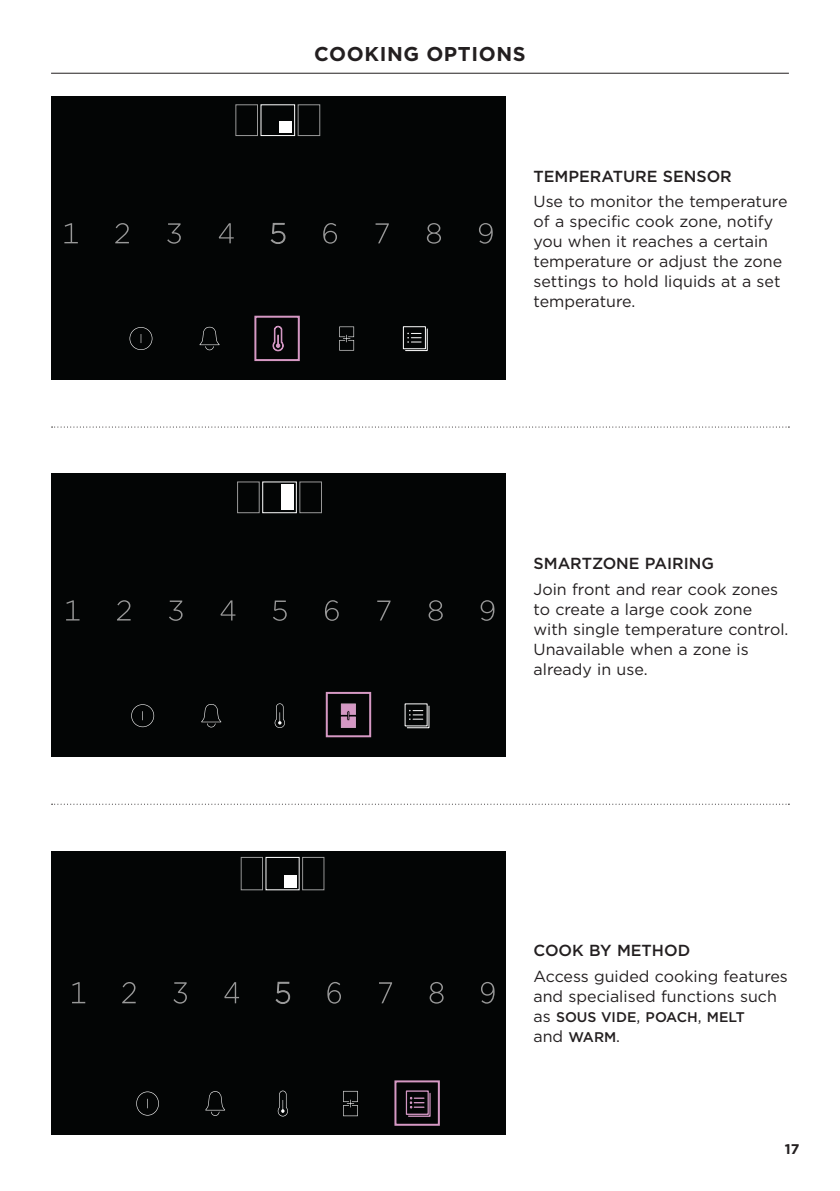
<style>
.page{position:relative;width:840px;height:1191px;background:#fff}
.page>*{position:absolute;margin:0;border:0;box-sizing:border-box;transform-origin:0 0}
.t1{font:700 20px "Gotham";letter-spacing:.03em;color:#231f20}
.t2{font:16px/20px "Gotham";color:#231f20}
.t3{font:500 16px "Gotham";color:#231f20}
.t4{font:500 14px "Gotham";color:#231f20}
.t5{font:700 14px "Gotham";color:#231f20}
.s1{font-weight:400;font-size:16px}
.s2{font-weight:500;font-size:14px}
</style>
<div class="page">
<hr style="left:51px;top:73px;width:737px;height:1px;background:#231f20">
<svg style="left:52px;top:426px;width:737px;height:1px"></svg>
<svg style="left:52px;top:803px;width:737px;height:1px"></svg>
<div style="left:51px;top:96px;width:454px;height:284px;background:#030505"></div>
<svg style="left:129px;top:327px;width:23px;height:23px"></svg>
<svg style="left:199px;top:327px;width:20px;height:23px"></svg>
<svg style="left:272px;top:326px;width:12px;height:25px"></svg>
<svg style="left:339px;top:326px;width:15px;height:24px"></svg>
<div style="left:403px;top:326px;width:22px;height:23px;border:1px solid #fff"></div>
<svg style="left:405px;top:328px;width:22px;height:23px"></svg>
<svg style="left:64px;top:223px;width:14px;height:20px"></svg>
<svg style="left:115px;top:223px;width:14px;height:20px"></svg>
<svg style="left:167px;top:223px;width:14px;height:21px"></svg>
<svg style="left:219px;top:223px;width:14px;height:20px"></svg>
<svg style="left:270px;top:223px;width:15px;height:21px"></svg>
<svg style="left:323px;top:223px;width:14px;height:21px"></svg>
<svg style="left:375px;top:223px;width:13px;height:20px"></svg>
<svg style="left:426px;top:223px;width:15px;height:21px"></svg>
<svg style="left:479px;top:223px;width:13px;height:21px"></svg>
<div style="left:235px;top:104px;width:23px;height:32px;border:1px solid #999"></div>
<div style="left:260px;top:104px;width:35px;height:32px;border:1px solid #fff"></div>
<div style="left:279px;top:122px;width:12px;height:11px;background:#fff"></div>
<div style="left:297px;top:104px;width:23px;height:32px;border:1px solid #999"></div>
<div style="left:254px;top:316px;width:45px;height:45px;border:2px solid #d699c4"></div>
<div style="left:51px;top:473px;width:454px;height:284px;background:#030505"></div>
<svg style="left:131px;top:704px;width:23px;height:23px"></svg>
<svg style="left:201px;top:704px;width:20px;height:23px"></svg>
<svg style="left:274px;top:703px;width:11px;height:25px"></svg>
<svg style="left:341px;top:703px;width:14px;height:24px"></svg>
<svg style="left:406px;top:705px;width:23px;height:23px"></svg>
<svg style="left:66px;top:600px;width:13px;height:20px"></svg>
<svg style="left:117px;top:600px;width:13px;height:20px"></svg>
<svg style="left:169px;top:600px;width:13px;height:21px"></svg>
<svg style="left:220px;top:600px;width:15px;height:20px"></svg>
<svg style="left:273px;top:600px;width:13px;height:21px"></svg>
<svg style="left:325px;top:600px;width:13px;height:21px"></svg>
<svg style="left:377px;top:600px;width:13px;height:20px"></svg>
<svg style="left:428px;top:600px;width:14px;height:21px"></svg>
<svg style="left:480px;top:600px;width:14px;height:21px"></svg>
<div style="left:237px;top:481px;width:22px;height:32px;border:1px solid #999"></div>
<div style="left:262px;top:481px;width:34px;height:32px;border:1px solid #fff"></div>
<div style="left:281px;top:484px;width:12px;height:26px;background:#fff"></div>
<div style="left:299px;top:481px;width:22px;height:32px;border:1px solid #999"></div>
<div style="left:325px;top:692px;width:46px;height:45px;border:2px solid #d699c4"></div>
<div style="left:51px;top:882px;width:454px;height:252px;background:#030505"></div>
<svg style="left:136px;top:1091px;width:23px;height:24px"></svg>
<svg style="left:205px;top:1091px;width:20px;height:24px"></svg>
<svg style="left:277px;top:1090px;width:11px;height:26px"></svg>
<svg style="left:343px;top:1091px;width:14px;height:25px"></svg>
<div style="left:405px;top:1090px;width:23px;height:25px;border:1px solid #d498c4"></div>
<svg style="left:407px;top:1092px;width:24px;height:25px"></svg>
<svg style="left:72px;top:982px;width:13px;height:21px"></svg>
<svg style="left:122px;top:982px;width:14px;height:21px"></svg>
<svg style="left:173px;top:982px;width:14px;height:21px"></svg>
<svg style="left:224px;top:982px;width:15px;height:21px"></svg>
<svg style="left:275px;top:981px;width:15px;height:23px"></svg>
<svg style="left:327px;top:982px;width:14px;height:21px"></svg>
<svg style="left:379px;top:982px;width:13px;height:21px"></svg>
<svg style="left:429px;top:982px;width:14px;height:21px"></svg>
<svg style="left:481px;top:982px;width:13px;height:21px"></svg>
<div style="left:51px;top:852px;width:454px;height:57px;background:#030505"></div>
<div style="left:241px;top:857px;width:22px;height:33px;border:1px solid #999"></div>
<div style="left:284px;top:875px;width:12px;height:12px;background:#fff"></div>
<div style="left:302px;top:857px;width:22px;height:33px;border:1px solid #999"></div>
<div style="left:394px;top:1080px;width:45px;height:45px;border:2px solid #d699c4"></div>
<p class="t1" style="left:314px;top:41px;width:213px">COOKING OPTIONS</p>
<p class="t3" style="left:533px;top:166px;width:200px">TEMPERATURE SENSOR</p>
<p class="t2" style="left:533px;top:191px;width:255px">Use to monitor the temperature of a specific cook zone, notify you when it reaches a certain temperature or adjust the zone settings to hold liquids at a set temperature.</p>
<p class="t3" style="left:533px;top:553px;width:182px">SMARTZONE PAIRING</p>
<p class="t2" style="left:533px;top:578px;width:256px">Join front and rear cook zones to create a large cook zone with single temperature control.<br>Unavailable when a zone is already in use.</p>
<p class="t3" style="left:533px;top:940px;width:158px">COOK BY METHOD</p>
<p class="t2" style="left:533px;top:965px;width:256px">Access guided cooking features and specialised functions such</p>
<p class="t4" style="left:533px;top:1007px;width:213px"><span class="s1">as</span> SOUS VIDE<span class="s1">,</span> POACH<span class="s1">,</span> MELT</p>
<p class="t2" style="left:533px;top:1025px;width:88px">and <span class="s2">WARM</span>.</p>
<p class="t5" style="left:784px;top:1139px;width:16px">17</p>
</div>
